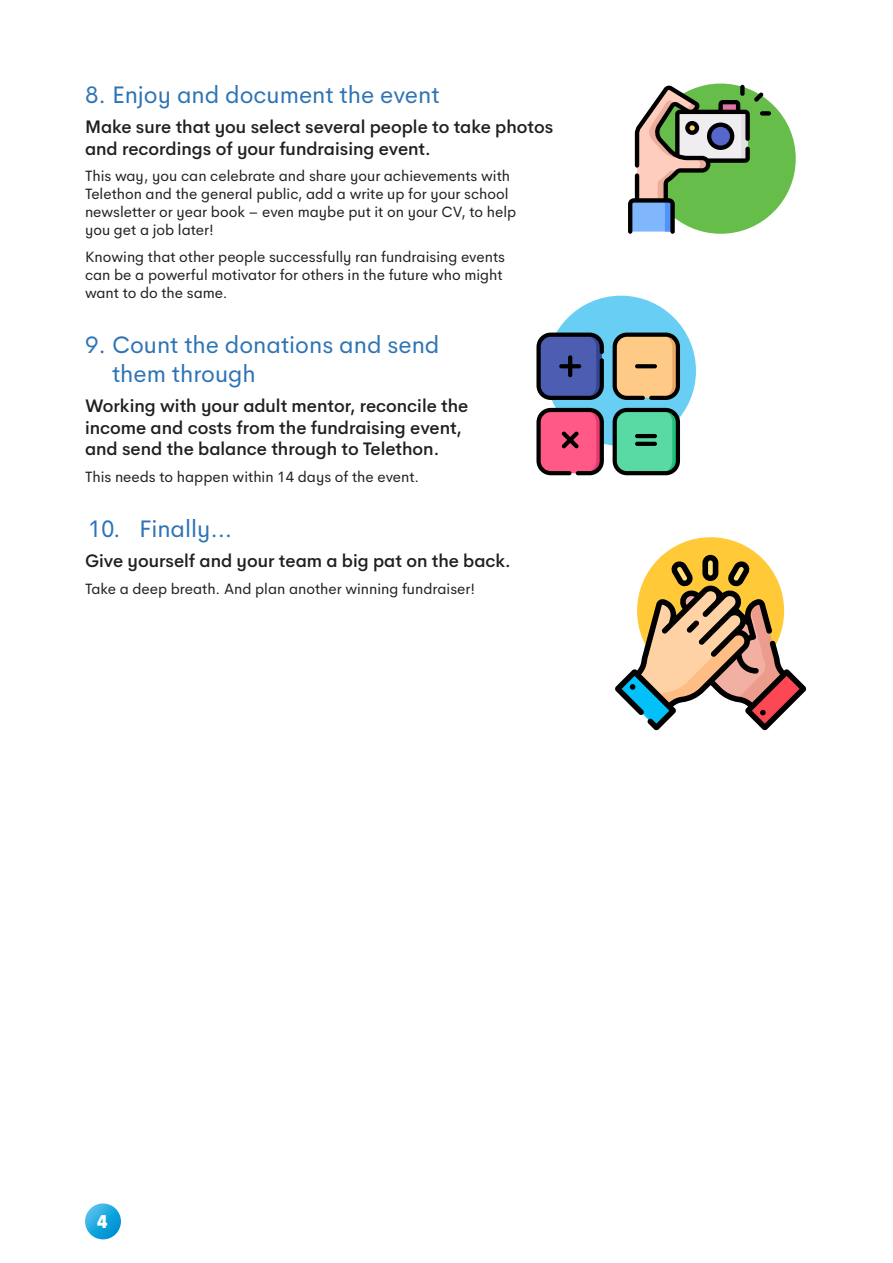
<style>
.page{position:relative;width:893px;height:1263px;background:#fff}
.page>*{position:absolute;margin:0;border:0;box-sizing:border-box;transform-origin:0 0}
.t1{font:24px/28.8px "Hey Wow";color:#2e74b5}
.Feature_Para{font:500 18px/21.6px "Hey Wow";color:#231f20}
.t2{font:800 18px "Hey Wow";color:#fff}
.Body_Copy{font:15px/18px "Hey Wow";color:#231f20}
</style>
<div class="page">
<svg style="left:85px;top:1203px;width:36px;height:36px"></svg>
<div style="left:646px;top:84px;width:150px;height:150px;background:#67bd4a;border-radius:50%"></div>
<div style="left:546px;top:296px;width:150px;height:150px;background:#68cef3;border-radius:50%"></div>
<div style="left:637px;top:537px;width:147px;height:147px;background:#ffc938;border-radius:50%"></div>
<div style="left:760px;top:111px;width:11px;height:5px;background:#000;border-radius:2px"></div>
<svg style="left:628px;top:85px;width:135px;height:149px"></svg>
<svg style="left:613px;top:333px;width:67px;height:67px;background:#c29e6b"></svg>
<svg style="left:613px;top:408px;width:67px;height:67px;background:#46a880"></svg>
<svg style="left:536px;top:333px;width:68px;height:67px;background:#3e4c88"></svg>
<svg style="left:635px;top:364px;width:22px;height:4px"></svg>
<svg style="left:536px;top:408px;width:68px;height:67px;background:#bf496b"></svg>
<hr style="left:635px;top:434px;width:22px;height:4px;background:#000;border-radius:2px">
<svg style="left:635px;top:442px;width:22px;height:4px"></svg>
<svg style="left:615px;top:555px;width:191px;height:175px"></svg>
<p class="t1" style="left:85px;top:78px;width:356px">8. Enjoy and document the event</p>
<p class="Feature_Para" style="left:85px;top:115px;width:470px">Make sure that you select several people to take photos and recordings of your fundraising event.</p>
<p class="Body_Copy" style="left:85px;top:166px;width:433px">This way, you can celebrate and share your achievements with Telethon and the general public, add a write up for your school newsletter or year book – even maybe put it on your CV, to help you get a job later!</p>
<p class="Body_Copy" style="left:85px;top:246px;width:421px">Knowing that other people successfully ran fundraising events can be a powerful motivator for others in the future who might want to do the same.</p>
<p class="t1" style="left:112px;top:328px;width:329px;text-indent:-27px">9. Count the donations and send them through</p>
<p class="Feature_Para" style="left:85px;top:393px;width:385px">Working with your adult mentor, reconcile the income and costs from the fundraising event, and send the balance through to Telethon.</p>
<p class="Body_Copy" style="left:85px;top:466px;width:336px">This needs to happen within 14 days of the event.</p>
<p class="t1" style="left:88px;top:512px;width:146px">10. Finally…</p>
<p class="Feature_Para" style="left:85px;top:548px;width:427px">Give yourself and your team a big pat on the back.</p>
<p class="Body_Copy" style="left:85px;top:578px;width:392px">Take a deep breath. And plan another winning fundraiser!</p>
<p class="t2" style="left:97px;top:1206px;width:13px">4</p>
</div>
